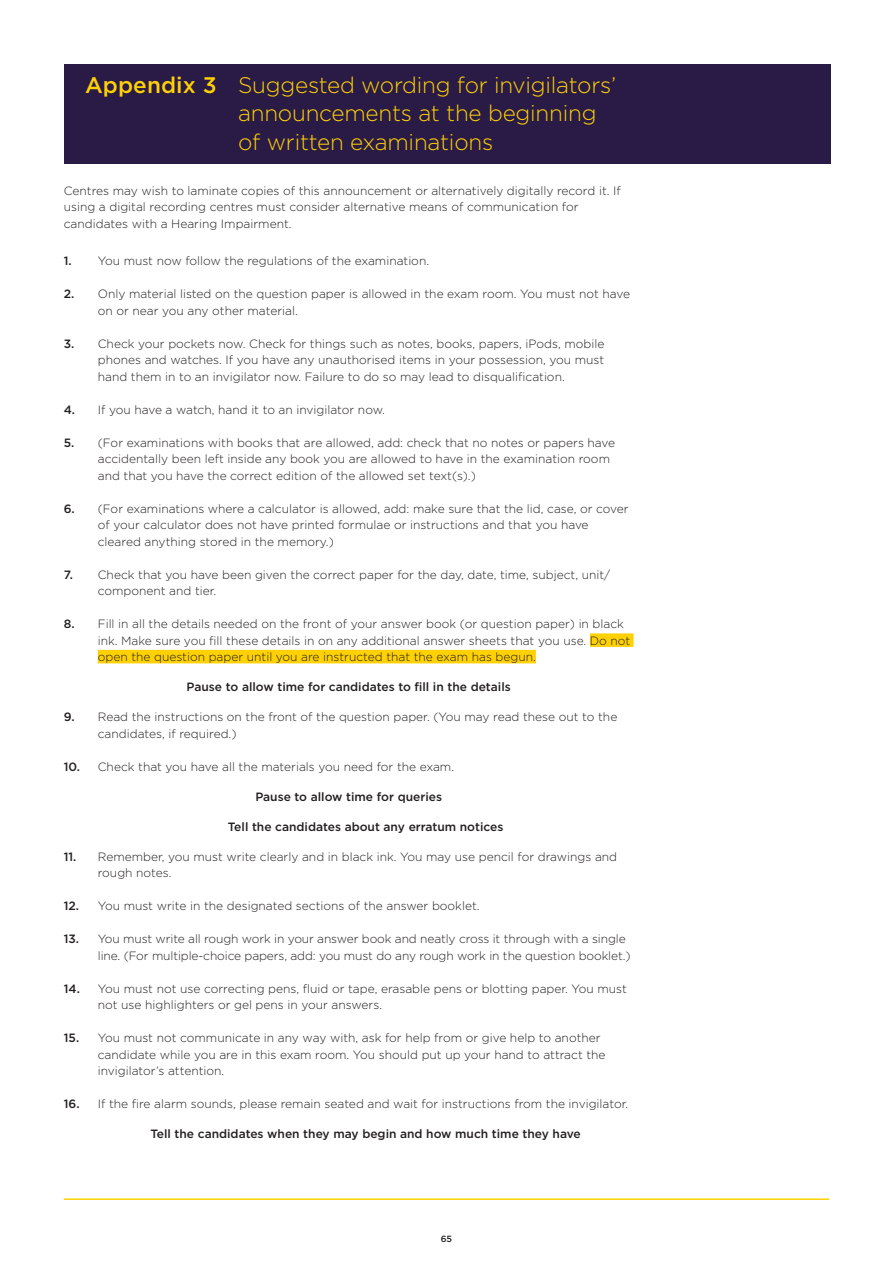
<style>
.page{position:relative;width:893px;height:1263px;background:#fff}
.page>*{position:absolute;margin:0;border:0;box-sizing:border-box;transform-origin:0 0}
.Heading_1_Bold{font:300 22.5px/28.5px "Gotham";letter-spacing:-.01em;color:#fed105}
.NEW_Main_point{font:300 12px/16.5px "Gotham";color:#231f20}
.NEW_BODY{font:300 12px/16.5px "Gotham";color:#231f20}
.NEW_Main_point-2{font:500 12px "Gotham";color:#231f20}
.t1{font:500 9px "Gotham";color:#231f20}
.s1{font-weight:500}
</style>
<div class="page">
<hr style="left:64px;top:1198px;width:765px;height:2px;background:#fed105">
<div style="left:64px;top:64px;width:767px;height:100px;background:#2a1b46"></div>
<div style="left:590px;top:633px;width:44px;height:14px;background:#fed105"></div>
<div style="left:98px;top:650px;width:438px;height:13px;background:#fed105"></div>
<p class="Heading_1_Bold" style="left:238px;top:70px;width:380px;text-indent:-153px"><span class="s1">Appendix 3</span> Suggested wording for invigilators’ announcements at the beginning of written examinations</p>
<p class="NEW_BODY" style="left:64px;top:182px;width:558px">Centres may wish to laminate copies of this announcement or alternatively digitally record it. If using a digital recording centres must consider alternative means of communication for candidates with a Hearing Impairment.</p>
<p class="NEW_Main_point" style="left:64px;top:252px;width:367px"><span class="s1">1.</span> You must now follow the regulations of the examination.</p>
<p class="NEW_Main_point" style="left:98px;top:285px;width:534px;text-indent:-34px"><span class="s1">2.</span> Only material listed on the question paper is allowed in the exam room. You must not have on or near you any other material.</p>
<p class="NEW_Main_point" style="left:98px;top:335px;width:508px;text-align:justify;text-indent:-34px"><span class="s1">3.</span> Check your pockets now. Check for things such as notes, books, papers, iPods, mobile phones and watches. If you have any unauthorised items in your possession, you must hand them in to an invigilator now. Failure to do so may lead to disqualification.</p>
<p class="NEW_Main_point" style="left:64px;top:401px;width:323px"><span class="s1">4.</span> If you have a watch, hand it to an invigilator now.</p>
<p class="NEW_Main_point" style="left:98px;top:434px;width:519px;text-indent:-34px"><span class="s1">5.</span> (For examinations with books that are allowed, add: check that no notes or papers have accidentally been left inside any book you are allowed to have in the examination room and that you have the correct edition of the allowed set text(s).)</p>
<p class="NEW_Main_point" style="left:98px;top:500px;width:532px;text-indent:-34px"><span class="s1">6.</span> (For examinations where a calculator is allowed, add: make sure that the lid, case, or cover of your calculator does not have printed formulae or instructions and that you have cleared anything stored in the memory.)</p>
<p class="NEW_Main_point" style="left:98px;top:566px;width:514px;text-indent:-34px"><span class="s1">7.</span> Check that you have been given the correct paper for the day, date, time, subject, unit/ component and tier.</p>
<p class="NEW_Main_point" style="left:98px;top:615px;width:534px;text-indent:-34px"><span class="s1">8.</span> Fill in all the details needed on the front of your answer book (or question paper) in black ink. Make sure you fill these details in on any additional answer sheets that you use. Do not open the question paper until you are instructed that the exam has begun.</p>
<p class="NEW_Main_point-2" style="left:187px;top:680px;width:326px">Pause to allow time for candidates to fill in the details</p>
<p class="NEW_Main_point" style="left:98px;top:708px;width:521px;text-indent:-34px"><span class="s1">9.</span> Read the instructions on the front of the question paper. (You may read these out to the candidates, if required.)</p>
<p class="NEW_Main_point" style="left:64px;top:758px;width:392px"><span class="s1">10.</span> Check that you have all the materials you need for the exam.</p>
<p class="NEW_Main_point-2" style="left:255px;top:790px;width:188px">Pause to allow time for queries</p>
<p class="NEW_Main_point-2" style="left:228px;top:820px;width:277px">Tell the candidates about any erratum notices</p>
<p class="NEW_Main_point" style="left:98px;top:848px;width:521px;text-indent:-34px"><span class="s1">11.</span> Remember, you must write clearly and in black ink. You may use pencil for drawings and rough notes.</p>
<p class="NEW_Main_point" style="left:64px;top:897px;width:417px"><span class="s1">12.</span> You must write in the designated sections of the answer booklet.</p>
<p class="NEW_Main_point" style="left:98px;top:930px;width:534px;text-indent:-34px"><span class="s1">13.</span> You must write all rough work in your answer book and neatly cross it through with a single line. (For multiple-choice papers, add: you must do any rough work in the question booklet.)</p>
<p class="NEW_Main_point" style="left:98px;top:980px;width:531px;text-indent:-34px"><span class="s1">14.</span> You must not use correcting pens, fluid or tape, erasable pens or blotting paper. You must not use highlighters or gel pens in your answers.</p>
<p class="NEW_Main_point" style="left:98px;top:1029px;width:509px;text-indent:-34px"><span class="s1">15.</span> You must not communicate in any way with, ask for help from or give help to another candidate while you are in this exam room. You should put up your hand to attract the invigilator’s attention.</p>
<p class="NEW_Main_point" style="left:64px;top:1095px;width:566px"><span class="s1">16.</span> If the fire alarm sounds, please remain seated and wait for instructions from the invigilator.</p>
<p class="NEW_Main_point-2" style="left:150px;top:1127px;width:432px">Tell the candidates when they may begin and how much time they have</p>
<p class="t1" style="left:441px;top:1233px;width:13px">65</p>
</div>
